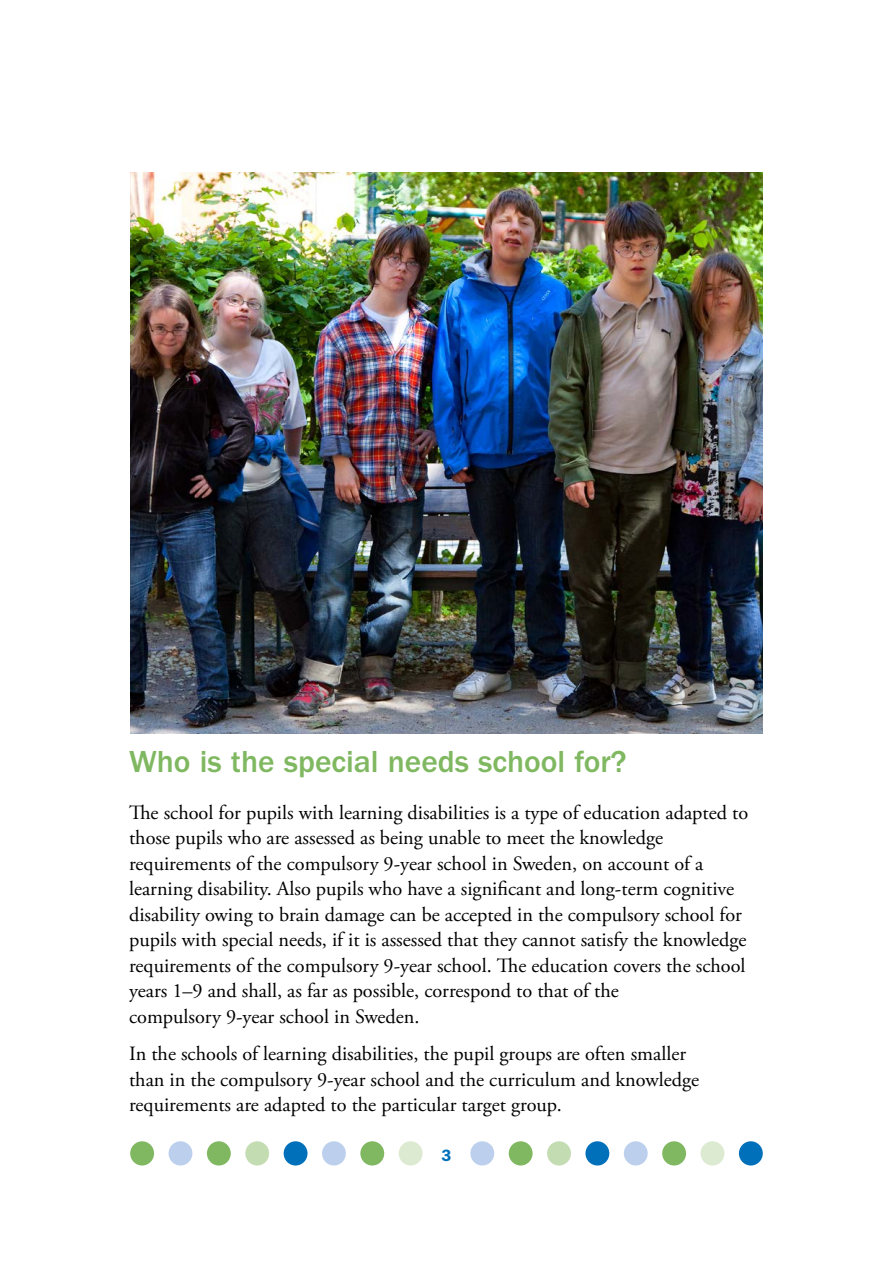
<style>
.page{position:relative;width:893px;height:1263px;background:#fff}
.page>*{position:absolute;margin:0;border:0;box-sizing:border-box;transform-origin:0 0}
.t1{font:500 31.5px "ITC Franklin Gothic Std";color:#7fb860}
.t2{font:20.25px/25.5px "Adobe Garamond Pro";color:#000}
.t3{font:600 16.5px "ITC Franklin Gothic Std";color:#0070ba}
</style>
<div class="page">
<div style="left:169px;top:1141px;width:23px;height:24px;background:#bcd0ed;border-radius:50%"></div>
<div style="left:470px;top:1141px;width:24px;height:24px;background:#bcd0ed;border-radius:50%"></div>
<div style="left:130px;top:1141px;width:24px;height:24px;background:#7fb860;border-radius:50%"></div>
<div style="left:739px;top:1141px;width:24px;height:24px;background:#0070ba;border-radius:50%"></div>
<div style="left:245px;top:1141px;width:24px;height:24px;background:#c4dcb2;border-radius:50%"></div>
<div style="left:547px;top:1141px;width:24px;height:24px;background:#c4dcb2;border-radius:50%"></div>
<div style="left:207px;top:1141px;width:24px;height:24px;background:#7fb860;border-radius:50%"></div>
<div style="left:509px;top:1141px;width:24px;height:24px;background:#7fb860;border-radius:50%"></div>
<div style="left:322px;top:1141px;width:24px;height:24px;background:#bcd0ed;border-radius:50%"></div>
<div style="left:624px;top:1141px;width:24px;height:24px;background:#bcd0ed;border-radius:50%"></div>
<div style="left:399px;top:1141px;width:24px;height:24px;background:#ddead2;border-radius:50%"></div>
<div style="left:701px;top:1141px;width:23px;height:24px;background:#ddead2;border-radius:50%"></div>
<div style="left:284px;top:1141px;width:23px;height:24px;background:#0070ba;border-radius:50%"></div>
<div style="left:585px;top:1141px;width:24px;height:24px;background:#0070ba;border-radius:50%"></div>
<div style="left:360px;top:1141px;width:24px;height:24px;background:#7fb860;border-radius:50%"></div>
<div style="left:662px;top:1141px;width:24px;height:24px;background:#7fb860;border-radius:50%"></div>
<img style="left:130px;top:172px;width:633px;height:561px">
<h1 class="t1" style="left:129px;top:744px;width:499px">Who is the special needs school for?</h1>
<p class="t2" style="left:129px;top:800px;width:621px">The school for pupils with learning disabilities is a type of education adapted to those pupils who are assessed as being unable to meet the knowledge requirements of the compulsory 9-year school in Sweden, on account of a learning disability. Also pupils who have a significant and long-term cognitive disability owing to brain damage can be accepted in the compulsory school for pupils with special needs, if it is assessed that they cannot satisfy the knowledge requirements of the compulsory 9-year school. The education covers the school years 1–9 and shall, as far as possible, correspond to that of the<br>compulsory 9-year school in Sweden.</p>
<p class="t2" style="left:129px;top:1042px;width:571px">In the schools of learning disabilities, the pupil groups are often smaller than in the compulsory 9-year school and the curriculum and knowledge requirements are adapted to the particular target group.</p>
<p class="t3" style="left:442px;top:1146px;width:11px">3</p>
</div>
